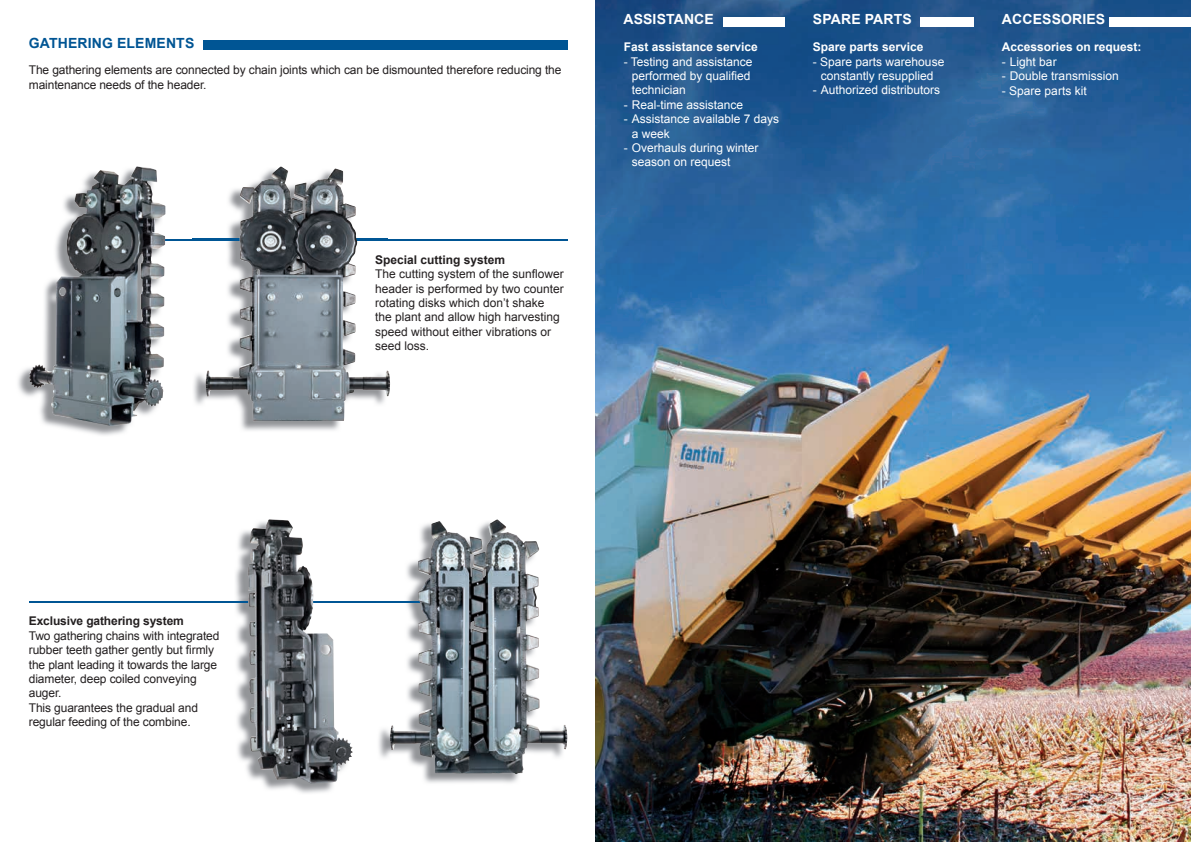
<style>
.page{position:relative;width:1191px;height:842px;background:#fff}
.page>*{position:absolute;margin:0;border:0;box-sizing:border-box;transform-origin:0 0}
.t1{font:700 14px "Arial";letter-spacing:.01em;color:#fff}
.t2{font:700 14px "Arial";letter-spacing:.01em;color:#005594}
.t3{font:12px/14.4px "Arial";letter-spacing:-.01em;color:#231f20}
.t4{font:12px/14.4px "Arial";color:#fff}
.t5{font:700 12px "Arial";color:#fff}
.t6{font:700 12px "Arial";letter-spacing:-.01em;color:#231f20}
</style>
<div class="page">
<hr style="left:114px;top:239px;width:453px;height:1px;background:#005594">
<hr style="left:29px;top:601px;width:453px;height:1px;background:#005594">
<img style="left:192px;top:167px;width:195px;height:264px">
<img style="left:192px;top:239px;width:195px;height:1px">
<img style="left:239px;top:166px;width:42px;height:155px">
<img style="left:18px;top:167px;width:145px;height:269px">
<img style="left:137px;top:239px;width:26px;height:1px">
<img style="left:47px;top:166px;width:90px;height:206px">
<img style="left:376px;top:520px;width:189px;height:263px">
<img style="left:376px;top:601px;width:106px;height:1px">
<img style="left:431px;top:519px;width:66px;height:59px">
<img style="left:234px;top:520px;width:115px;height:273px">
<img style="left:234px;top:601px;width:115px;height:1px">
<img style="left:248px;top:519px;width:21px;height:249px">
<img style="left:595px;top:0;width:596px;height:842px">
<div style="left:203px;top:40px;width:364px;height:10px;background:#005594"></div>
<div style="left:920px;top:17px;width:53px;height:10px;background:#fff"></div>
<div style="left:723px;top:17px;width:61px;height:10px;background:#fff"></div>
<div style="left:1109px;top:17px;width:82px;height:10px;background:#fff"></div>
<p class="t2" style="left:29px;top:33px;width:167px">GATHERING ELEMENTS</p>
<p class="t3" style="left:29px;top:63px;width:534px">The gathering elements are connected by chain joints which can be dismounted therefore reducing the maintenance needs of the header.</p>
<p class="t6" style="left:375px;top:252px;width:132px">Special cutting system</p>
<p class="t3" style="left:375px;top:267px;width:190px">The cutting system of the sunflower header is performed by two counter rotating disks which don’t shake the plant and allow high harvesting speed without either vibrations or seed loss.</p>
<p class="t1" style="left:623px;top:10px;width:92px">ASSISTANCE</p>
<p class="t1" style="left:813px;top:10px;width:100px">SPARE PARTS</p>
<p class="t1" style="left:1002px;top:10px;width:105px">ACCESSORIES</p>
<p class="t5" style="left:1002px;top:39px;width:141px">Accessories on request:</p>
<p class="t4" style="left:1002px;top:54px;width:56px">- Light bar</p>
<p class="t4" style="left:1002px;top:69px;width:118px">- Double transmission</p>
<p class="t4" style="left:1002px;top:83px;width:86px">- Spare parts kit</p>
<p class="t5" style="left:813px;top:39px;width:112px">Spare parts service</p>
<p class="t4" style="left:813px;top:54px;width:133px;text-align:center">- Spare parts warehouse constantly resupplied</p>
<p class="t4" style="left:813px;top:83px;width:129px">- Authorized distributors</p>
<p class="t5" style="left:624px;top:39px;width:136px">Fast assistance service</p>
<p class="t4" style="left:632px;top:54px;width:122px;text-indent:-8px">- Testing and assistance performed by qualified technician</p>
<p class="t4" style="left:624px;top:98px;width:121px">- Real-time assistance</p>
<p class="t4" style="left:632px;top:112px;width:149px;text-indent:-8px">- Assistance available 7 days a week</p>
<p class="t4" style="left:632px;top:141px;width:128px;text-indent:-8px">- Overhauls during winter season on request</p>
<p class="t6" style="left:29px;top:613px;width:157px">Exclusive gathering system</p>
<p class="t3" style="left:29px;top:628px;width:192px">Two gathering chains with integrated rubber teeth gather gently but firmly the plant leading it towards the large diameter, deep coiled conveying auger.<br>This guarantees the gradual and regular feeding of the combine.</p>
</div>
